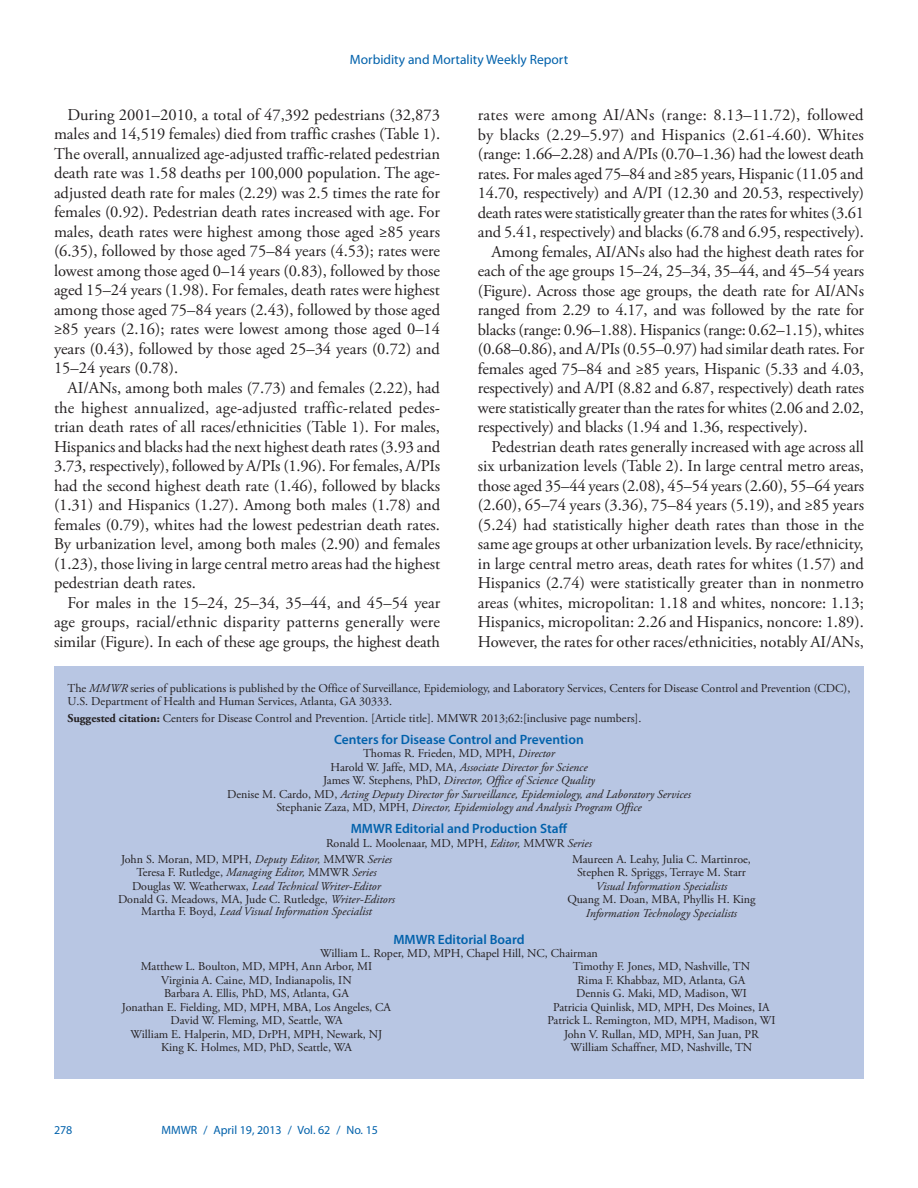
<style>
.page{position:relative;width:918px;height:1188px;background:#fff}
.page>*{position:absolute;margin:0;border:0;box-sizing:border-box;transform-origin:0 0}
.body_copy{font:16.5px/19.5px "Adobe Garamond Pro";letter-spacing:-.01em;color:#231f20;text-align:justify}
.t1{font:600 13.5px "Myriad Pro";color:#0161ab}
.t2{font:13.5px "Myriad Pro";color:#0161ab}
.t3{font:12px/13.5px "Adobe Garamond Pro";color:#231f20;text-align:center}
.t4{font:italic 12px/13.5px "Adobe Garamond Pro";color:#231f20;text-align:center}
.footer_left{font:12px "Myriad Pro";color:#0161ab}
.s1{font-style:italic}
.s2{font-weight:700}
.s3{font-style:normal}
</style>
<div class="page">
<div style="left:54px;top:666px;width:810px;height:413px;background:#b8c6e3"></div>
<p class="t2" style="left:350px;top:51px;width:220px">Morbidity and Mortality Weekly Report</p>
<p class="body_copy" style="left:54px;top:106px;width:388px;text-indent:14px">During 2001–2010, a total of 47,392 pedestrians (32,873 males and 14,519 females) died from traffic crashes (Table 1).<br>The overall, annualized age-adjusted traffic-related pedestrian death rate was 1.58 deaths per 100,000 population. The age&shy;adjusted death rate for males (2.29) was 2.5 times the rate for females (0.92). Pedestrian death rates increased with age. For males, death rates were highest among those aged ≥85 years (6.35), followed by those aged 75–84 years (4.53); rates were lowest among those aged 0–14 years (0.83), followed by those aged 15–24 years (1.98). For females, death rates were highest among those aged 75–84 years (2.43), followed by those aged ≥85 years (2.16); rates were lowest among those aged 0–14 years (0.43), followed by those aged 25–34 years (0.72) and 15–24 years (0.78).</p>
<p class="body_copy" style="left:54px;top:379px;width:388px;text-indent:13px">AI/ANs, among both males (7.73) and females (2.22), had the highest annualized, age-adjusted traffic-related pedes&shy;trian death rates of all races/ethnicities (Table 1). For males, Hispanics and blacks had the next highest death rates (3.93 and 3.73, respectively), followed by A/PIs (1.96). For females, A/PIs had the second highest death rate (1.46), followed by blacks (1.31) and Hispanics (1.27). Among both males (1.78) and females (0.79), whites had the lowest pedestrian death rates.<br>By urbanization level, among both males (2.90) and females (1.23), those living in large central metro areas had the highest pedestrian death rates.</p>
<p class="body_copy" style="left:54px;top:593px;width:388px;text-indent:13px">For males in the 15–24, 25–34, 35–44, and 45–54 year age groups, racial/ethnic disparity patterns generally were similar (Figure). In each of these age groups, the highest death</p>
<p class="body_copy" style="left:478px;top:106px;width:388px">rates were among AI/ANs (range: 8.13–11.72), followed by blacks (2.29–5.97) and Hispanics (2.61-4.60). Whites (range: 1.66–2.28) and A/PIs (0.70–1.36) had the lowest death rates. For males aged 75–84 and ≥85 years, Hispanic (11.05 and 14.70, respectively) and A/PI (12.30 and 20.53, respectively) death rates were statistically greater than the rates for whites (3.61 and 5.41, respectively) and blacks (6.78 and 6.95, respectively).</p>
<p class="body_copy" style="left:478px;top:242px;width:388px;text-indent:13px">Among females, AI/ANs also had the highest death rates for each of the age groups 15–24, 25–34, 35–44, and 45–54 years (Figure). Across those age groups, the death rate for AI/ANs ranged from 2.29 to 4.17, and was followed by the rate for blacks (range: 0.96–1.88). Hispanics (range: 0.62–1.15), whites (0.68–0.86), and A/PIs (0.55–0.97) had similar death rates. For females aged 75–84 and ≥85 years, Hispanic (5.33 and 4.03, respectively) and A/PI (8.82 and 6.87, respectively) death rates were statistically greater than the rates for whites (2.06 and 2.02, respectively) and blacks (1.94 and 1.36, respectively).</p>
<p class="body_copy" style="left:478px;top:437px;width:388px;text-indent:13px">Pedestrian death rates generally increased with age across all six urbanization levels (Table 2). In large central metro areas, those aged 35–44 years (2.08), 45–54 years (2.60), 55–64 years (2.60), 65–74 years (3.36), 75–84 years (5.19), and ≥85 years (5.24) had statistically higher death rates than those in the same age groups at other urbanization levels. By race/ethnicity, in large central metro areas, death rates for whites (1.57) and Hispanics (2.74) were statistically greater than in nonmetro areas (whites, micropolitan: 1.18 and whites, noncore: 1.13; Hispanics, micropolitan: 2.26 and Hispanics, noncore: 1.89).<br>However, the rates for other races/ethnicities, notably AI/ANs,</p>
<p class="t3" style="left:68px;top:682px;width:784px;text-align:left">The <span class="s1">MMWR</span> series of publications is published by the Office of Surveillance, Epidemiology, and Laboratory Services, Centers for Disease Control and Prevention (CDC),<br>U.S. Department of Health and Human Services, Atlanta, GA 30333.</p>
<p class="t3" style="left:68px;top:712px;width:575px"><span class="s2">Suggested citation:</span> Centers for Disease Control and Prevention. [Article title]. MMWR 2013;62:[inclusive page numbers].</p>
<p class="t1" style="left:334px;top:731px;width:251px">Centers for Disease Control and Prevention</p>
<p class="t4" style="left:227px;top:747px;width:465px"><span class="s3">Thomas R. Frieden, MD, MPH,</span> Director<br><span class="s3">Harold W. Jaffe, MD, MA,</span> Associate Director for Science<br><span class="s3">James W. Stephens, PhD,</span> Director, Office of Science Quality<br><span class="s3">Denise M. Cardo, MD,</span> Acting Deputy Director for Surveillance, Epidemiology, and Laboratory Services <span class="s3">Stephanie Zaza, MD, MPH,</span> Director, Epidemiology and Analysis Program Office</p>
<p class="t1" style="left:351px;top:820px;width:218px">MMWR Editorial and Production Staff</p>
<p class="t3" style="left:121px;top:835px;width:472px;line-height:15.9px;text-align:left;text-indent:205px">Ronald L. Moolenaar, MD, MPH, <span class="s1">Editor,</span> MMWR <span class="s1">Series<br></span>John S. Moran, MD, MPH, <span class="s1">Deputy Editor,</span> MMWR <span class="s1">Series</span></p>
<p class="t3" style="left:118px;top:866px;width:278px">Teresa F. Rutledge, <span class="s1">Managing Editor,</span> MMWR <span class="s1">Series<br></span>Douglas W. Weatherwax, <span class="s1">Lead Technical Writer-Editor<br></span>Donald G. Meadows, MA, Jude C. Rutledge, <span class="s1">Writer-Editors</span></p>
<p class="t4" style="left:141px;top:905px;width:232px"><span class="s3">Martha F. Boyd,</span> Lead Visual Information Specialist</p>
<p class="t3" style="left:572px;top:852px;width:180px">Maureen A. Leahy, Julia C. Martinroe,<br>Stephen R. Spriggs, Terraye M. Starr</p>
<p class="t4" style="left:596px;top:879px;width:133px">Visual Information Specialists</p>
<p class="t3" style="left:567px;top:893px;width:190px">Quang M. Doan, MBA, Phyllis H. King</p>
<p class="t4" style="left:586px;top:906px;width:153px">Information Technology Specialists</p>
<p class="t1" style="left:393px;top:931px;width:133px">MMWR Editorial Board</p>
<p class="t3" style="left:320px;top:947px;width:279px">William L. Roper, MD, MPH, Chapel Hill, NC, Chairman</p>
<p class="t3" style="left:141px;top:960px;width:233px">Matthew L. Boulton, MD, MPH, Ann Arbor, MI</p>
<p class="t3" style="left:161px;top:974px;width:192px">Virginia A. Caine, MD, Indianapolis, IN</p>
<p class="t3" style="left:164px;top:987px;width:186px">Barbara A. Ellis, PhD, MS, Atlanta, GA</p>
<p class="t3" style="left:122px;top:1001px;width:271px">Jonathan E. Fielding, MD, MPH, MBA, Los Angeles, CA</p>
<p class="t3" style="left:170px;top:1014px;width:174px">David W. Fleming, MD, Seattle, WA</p>
<p class="t3" style="left:131px;top:1028px;width:253px">William E. Halperin, MD, DrPH, MPH, Newark, NJ</p>
<p class="t3" style="left:161px;top:1041px;width:192px">King K. Holmes, MD, PhD, Seattle, WA</p>
<p class="t3" style="left:548px;top:960px;width:229px">Timothy F. Jones, MD, Nashville, TN<br>Rima F. Khabbaz, MD, Atlanta, GA<br>Dennis G. Maki, MD, Madison, WI<br>Patricia Quinlisk, MD, MPH, Des Moines, IA Patrick L. Remington, MD, MPH, Madison, WI John V. Rullan, MD, MPH, San Juan, PR William Schaffner, MD, Nashville, TN</p>
<p class="footer_left" style="left:54px;top:1123px;width:20px">278</p>
<p class="footer_left" style="left:161px;top:1123px;width:218px">MMWR / April 19, 2013 / Vol. 62 / No. 15</p>
</div>
